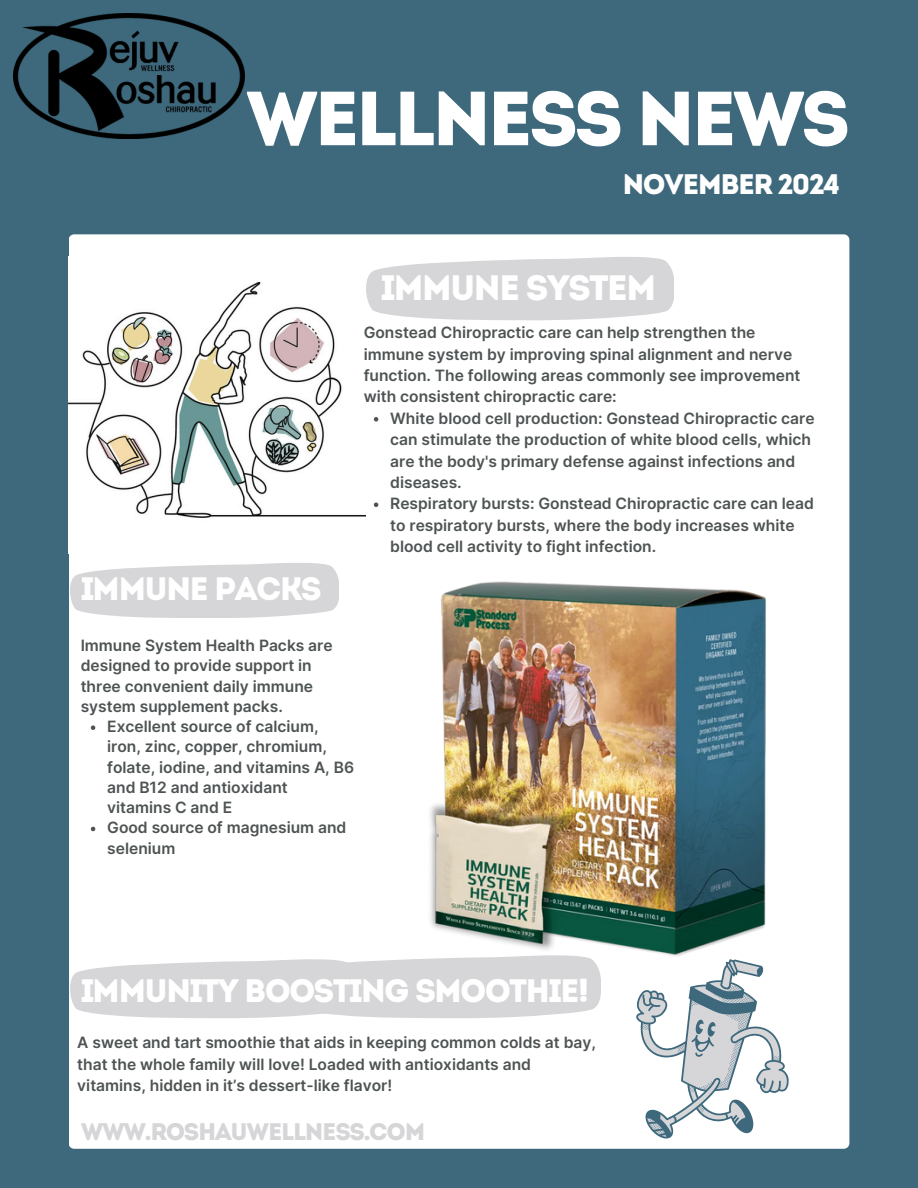
<style>
.page{position:relative;width:918px;height:1188px;background:#3e687c}
.page>*{position:absolute;margin:0;border:0;box-sizing:border-box;transform-origin:0 0}
.t1{font:76.5px "Intro";letter-spacing:-.055em;color:#fff}
.t2{font:35.25px "Intro";letter-spacing:-.055em;color:#fff}
.t3{font:32.4px "Intro";letter-spacing:-.055em;color:#fff}
.t4{font:28.2px "Intro";letter-spacing:-.055em;color:#fff}
.t5{font:24px "Intro";letter-spacing:-.055em;color:#d6d6d9}
.t6{font:600 15.6px/21.3px "Inter";color:#4e5353}
</style>
<div class="page">
<div style="left:69px;top:234px;width:780px;height:915px;background:#fff"></div>
<svg style="left:636px;top:965px;width:153px;height:174px;background:#d4dbdf"></svg>
<svg style="left:366px;top:257px;width:308px;height:63px;background:#dadadd"></svg>
<svg style="left:69px;top:563px;width:270px;height:55px;background:#dadadd"></svg>
<svg style="left:69px;top:955px;width:531px;height:63px;background:#dadadd"></svg>
<img style="left:405px;top:574px;width:391px;height:391px">
<img style="left:14px;top:14px;width:230px;height:125px">
<img style="left:69px;top:257px;width:297px;height:297px">
<svg style="left:91px;top:725px;width:4px;height:5px"></svg>
<svg style="left:91px;top:827px;width:4px;height:4px"></svg>
<svg style="left:374px;top:417px;width:4px;height:5px"></svg>
<svg style="left:374px;top:503px;width:4px;height:4px"></svg>
<p class="t1" style="left:246px;top:88px;width:606px">WELLNESS NEWS</p>
<p class="t4" style="left:623px;top:173px;width:218px">NOVEMBER 2024</p>
<h5 class="t2" style="left:381px;top:273px;width:277px">IMMUNE SYSTEM</h5>
<h2 class="t3" style="left:81px;top:576px;width:243px">IMMUNE PACKS</h2>
<h5 class="t6" style="left:81px;top:635px;width:253px;line-height:20.2px">Immune System Health Packs are designed to provide support in three convenient daily immune system supplement packs.</h5>
<p class="t6" style="left:107px;top:716px;width:248px;line-height:20.2px">Excellent source of calcium, iron, zinc, copper, chromium, folate, iodine, and vitamins A, B6 and B12 and antioxidant vitamins C and E</p>
<p class="t6" style="left:107px;top:818px;width:241px;line-height:20.2px">Good source of magnesium and selenium</p>
<p class="t6" style="left:364px;top:322px;width:438px">Gonstead Chiropractic care can help strengthen the immune system by improving spinal alignment and nerve function. The following areas commonly see improvement with consistent chiropractic care:</p>
<h2 class="t6" style="left:390px;top:407px;width:426px">White blood cell production: Gonstead Chiropractic care can stimulate the production of white blood cells, which are the body's primary defense against infections and diseases.</h2>
<p class="t6" style="left:390px;top:493px;width:425px">Respiratory bursts: Gonstead Chiropractic care can lead to respiratory bursts, where the body increases white blood cell activity to fight infection.</p>
<p class="t3" style="left:81px;top:977px;width:510px">IMMUNITY BOOSTING SMOOTHIE!</p>
<p class="t6" style="left:77px;top:1032px;width:520px">A sweet and tart smoothie that aids in keeping common colds at bay, that the whole family will love! Loaded with antioxidants and vitamins, hidden in it’s dessert-like flavor!</p>
<p class="t5" style="left:81px;top:1122px;width:346px">WWW.ROSHAUWELLNESS.COM</p>
</div>
